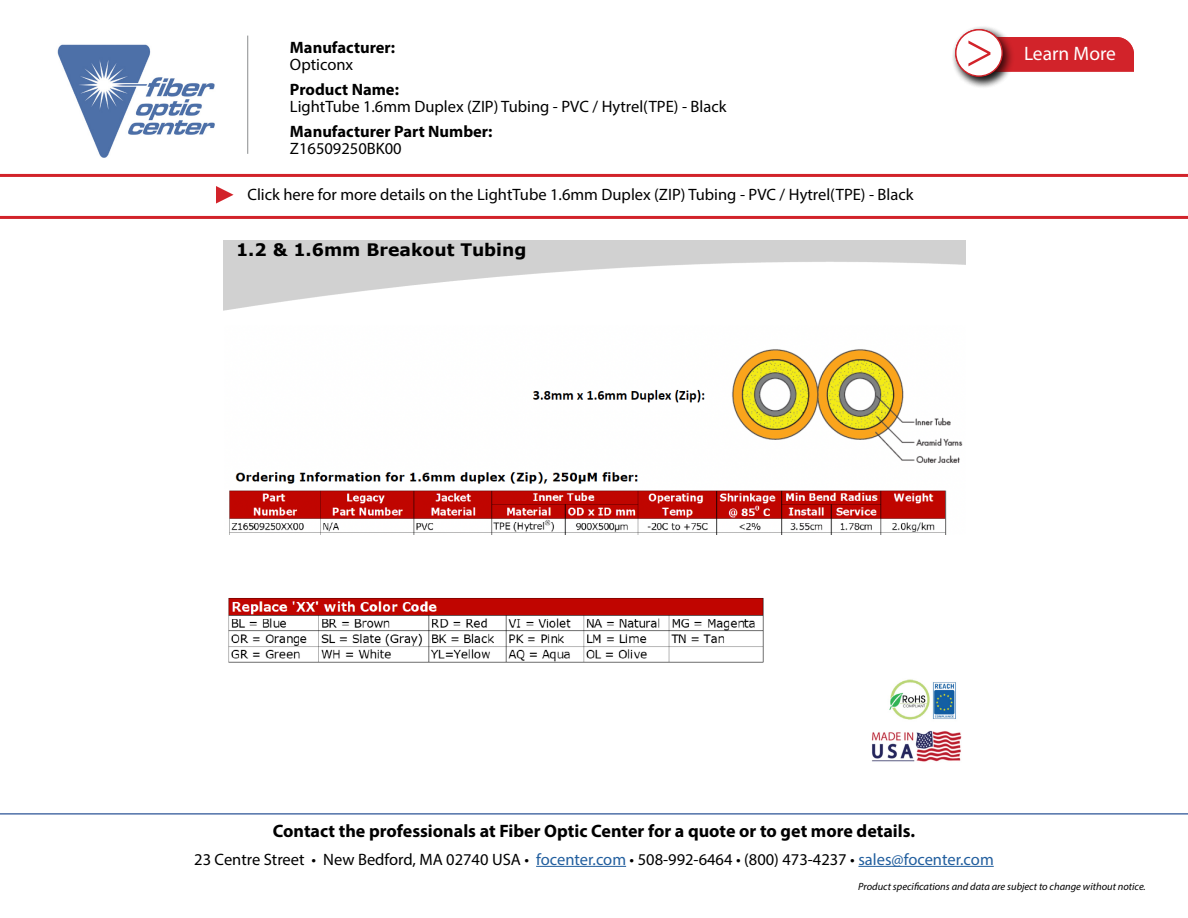
<style>
.page{position:relative;width:1188px;height:918px;background:#fff}
.page>*{position:absolute;margin:0;border:0;box-sizing:border-box;transform-origin:0 0}
.t1{font:51px "Minion Pro";color:#d2232a}
.t2{font:19.5px "Myriad Pro";color:#fff}
.t3{font:700 18px "Myriad Pro";color:#000}
.t4{font:700 17.25px "Verdana";color:#000}
.t5{font:16.5px/16.5px "Myriad Pro";color:#000}
.t6{font:700 16.5px/16.5px "Myriad Pro";color:#000}
.t7{font:italic 10.5px "Myriad Pro";color:#000}
.s1{font-weight:400}
.s2{font-weight:700}
.s3{color:#215e9e}
</style>
<div class="page">
<hr style="left:536px;top:866px;width:90px;height:1px;background:#215e9e">
<hr style="left:858px;top:866px;width:136px;height:1px;background:#215e9e">
<hr style="left:0;top:813px;width:1188px;height:2px;background:#4f70a8">
<img style="left:57px;top:44px;width:158px;height:114px">
<hr style="left:247px;top:36px;width:1px;height:118px;background:#8a8c8e">
<hr style="left:0;top:216px;width:1188px;height:3px;background:#d2232a">
<svg style="left:216px;top:186px;width:18px;height:18px"></svg>
<div style="left:1015px;top:37px;width:119px;height:35px;background:#d2232a"></div>
<div style="left:951px;top:25px;width:64px;height:64px;background:#000;opacity:.75"></div>
<div style="left:956px;top:30px;width:46px;height:46px;background:#fff;border-radius:50%"></div>
<div style="left:955px;top:29px;width:48px;height:48px;border:1px solid #d2232a;border-radius:50%"></div>
<hr style="left:0;top:174px;width:1188px;height:3px;background:#d2232a">
<img style="left:870px;top:730px;width:92px;height:33px">
<img style="left:889px;top:679px;width:68px;height:42px">
<img style="left:229px;top:349px;width:734px;height:185px">
<img style="left:228px;top:597px;width:536px;height:66px">
<p class="t6" style="left:290px;top:39px;width:107px">Manufacturer:<br><span class="s1">Opticonx</span></p>
<p class="t5" style="left:290px;top:81px;width:438px"><span class="s2">Product Name:<br></span>LightTube 1.6mm Duplex (ZIP) Tubing - PVC / Hytrel(TPE) - Black</p>
<p class="t6" style="left:290px;top:123px;width:204px">Manufacturer Part Number:</p>
<p class="t5" style="left:290px;top:140px;width:113px">Z16509250BK00</p>
<p class="t5" style="left:247px;top:186px;width:668px">Click here for more details on the LightTube 1.6mm Duplex (ZIP) Tubing - PVC / Hytrel(TPE) - Black</p>
<p class="t4" style="left:236px;top:237px;width:292px">1.2 &amp; 1.6mm Breakout Tubing</p>
<p class="t1" style="left:965px;top:16px;width:30px">&gt;</p>
<p class="t2" style="left:1024px;top:42px;width:93px">Learn More</p>
<p class="t3" style="left:273px;top:819px;width:644px">Contact the professionals at Fiber Optic Center for a quote or to get more details.</p>
<p class="t5" style="left:194px;top:851px;width:801px">23 Centre Street • New Bedford, MA 02740 USA • <span class="s3">focenter.com</span> • 508-992-6464 • (800) 473-4237 • <span class="s3">sales@focenter.com</span></p>
<p class="t7" style="left:858px;top:880px;width:289px">Product specifications and data are subject to change without notice.</p>
</div>
